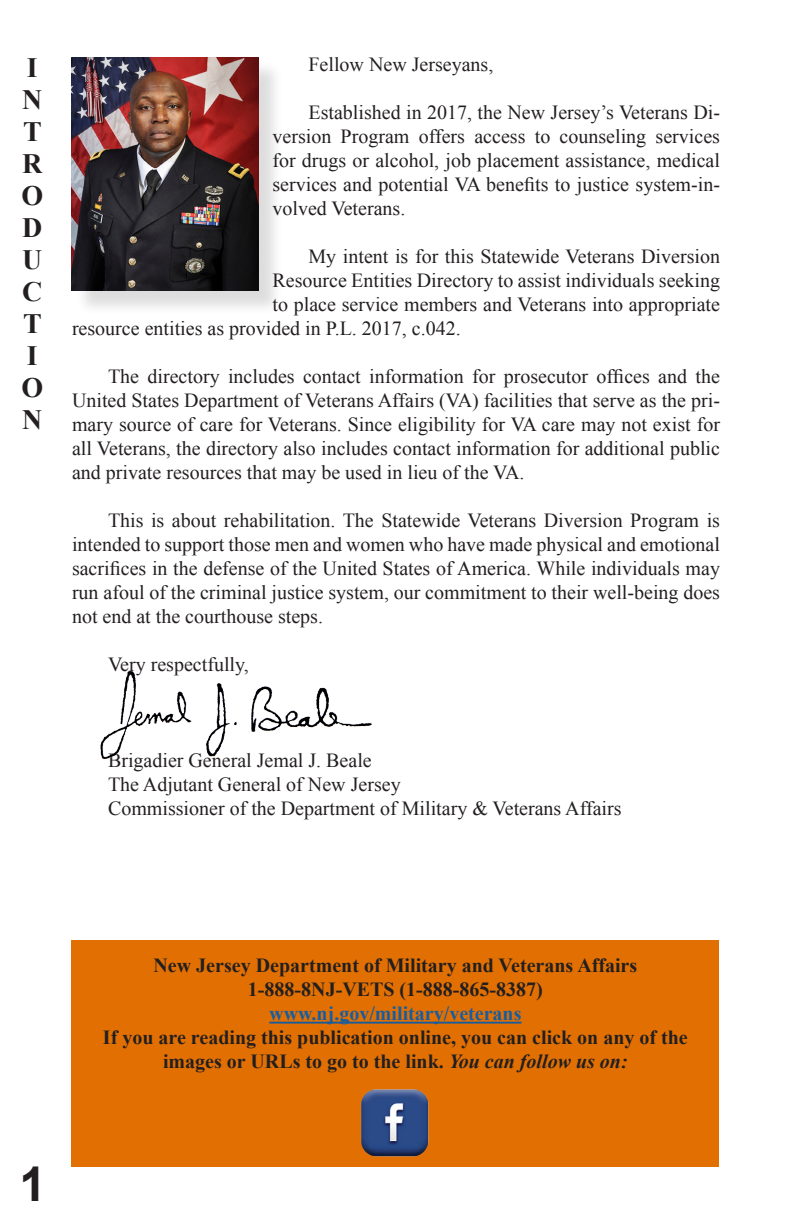
<style>
.page{position:relative;width:792px;height:1224px;background:#fff}
.page>*{position:absolute;margin:0;border:0;box-sizing:border-box;transform-origin:0 0}
.t1{font:700 48px "Arial";color:#231f20}
.t2{font:700 28px "Times New Roman";color:#231f20}
.t3{font:20px/24px "Times New Roman";color:#231f20;text-align:justify}
.t4{font:700 20px "Times New Roman";color:#231f20}
.t5{font:700 20px "Times New Roman";color:#175d9e}
.s1{font-style:italic}
</style>
<div class="page">
<div style="left:71px;top:940px;width:648px;height:226px;background:#e26f02"></div>
<hr style="left:269px;top:1022px;width:253px;height:2px;background:#175d9e">
<img style="left:361px;top:1089px;width:68px;height:68px">
<img style="left:100px;top:670px;width:272px;height:90px">
<div style="left:75px;top:61px;width:209px;height:255px;background:#231f20;opacity:.15"></div>
<img style="left:72px;top:58px;width:187px;height:233px">
<p class="t2" style="left:27px;top:48px;width:12px">I</p>
<p class="t2" style="left:22px;top:80px;width:22px">N</p>
<p class="t2" style="left:23px;top:112px;width:20px">T</p>
<p class="t2" style="left:22px;top:144px;width:22px">R</p>
<p class="t2" style="left:22px;top:176px;width:23px">O</p>
<p class="t2" style="left:22px;top:208px;width:22px">D</p>
<p class="t2" style="left:22px;top:240px;width:22px">U</p>
<p class="t2" style="left:22px;top:272px;width:22px">C</p>
<p class="t2" style="left:23px;top:304px;width:20px">T</p>
<p class="t2" style="left:27px;top:336px;width:12px">I</p>
<p class="t2" style="left:22px;top:368px;width:23px">O</p>
<p class="t2" style="left:22px;top:400px;width:22px">N</p>
<p class="t3" style="left:308px;top:52px;width:186px">Fellow New Jerseyans,</p>
<p class="t3" style="left:272px;top:100px;width:449px;text-indent:36px">Established in 2017, the New Jersey’s Veterans Di&shy;version Program offers access to counseling services for drugs or alcohol, job placement assistance, medical services and potential VA benefits to justice system-in&shy;volved Veterans.</p>
<p class="t3" style="left:308px;top:244px;width:413px">My intent is for this Statewide Veterans Diversion</p>
<p class="t3" style="left:272px;top:268px;width:449px">Resource Entities Directory to assist individuals seeking</p>
<p class="t3" style="left:272px;top:292px;width:449px">to place service members and Veterans into appropriate</p>
<p class="t3" style="left:72px;top:316px;width:390px">resource entities as provided in P.L. 2017, c.042.</p>
<p class="t3" style="left:72px;top:364px;width:650px;text-indent:36px">The directory includes contact information for prosecutor offices and the United States Department of Veterans Affairs (VA) facilities that serve as the pri&shy;mary source of care for Veterans. Since eligibility for VA care may not exist for all Veterans, the directory also includes contact information for additional public and private resources that may be used in lieu of the VA.</p>
<p class="t3" style="left:72px;top:508px;width:650px;text-indent:36px">This is about rehabilitation. The Statewide Veterans Diversion Program is intended to support those men and women who have made physical and emotional sacrifices in the defense of the United States of America. While individuals may run afoul of the criminal justice system, our commitment to their well-being does not end at the courthouse steps.</p>
<p class="t3" style="left:108px;top:652px;width:142px">Very respectfully,</p>
<p class="t3" style="left:108px;top:748px;width:265px">Brigadier General Jemal J. Beale</p>
<p class="t3" style="left:108px;top:772px;width:294px">The Adjutant General of New Jersey</p>
<p class="t3" style="left:108px;top:796px;width:515px">Commissioner of the Department of Military &amp; Veterans Affairs</p>
<p class="t1" style="left:19px;top:1152px;width:28px">1</p>
<p class="t4" style="left:154px;top:952px;width:485px">New Jersey Department of Military and Veterans Affairs</p>
<p class="t4" style="left:248px;top:976px;width:296px">1-888-8NJ-VETS (1-888-865-8387)</p>
<p class="t5" style="left:269px;top:1000px;width:254px">www.nj.gov/military/veterans</p>
<p class="t4" style="left:103px;top:1024px;width:586px">If you are reading this publication online, you can click on any of the</p>
<p class="t4" style="left:163px;top:1048px;width:466px">images or URLs to go to the link. <span class="s1">You can follow us on:</span></p>
</div>
